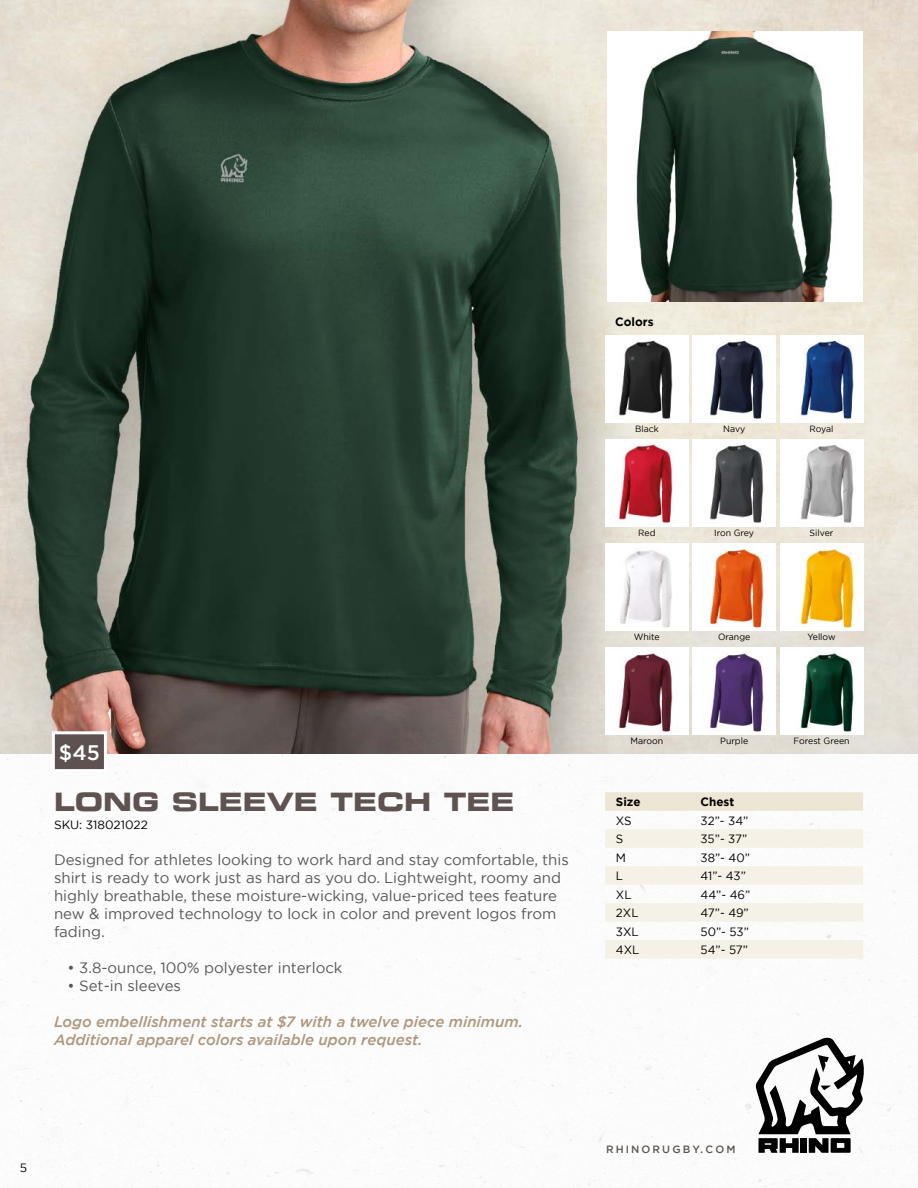
<style>
.page{position:relative;width:918px;height:1188px;background:#fff}
.page>*{position:absolute;margin:0;border:0;box-sizing:border-box;transform-origin:0 0}
.t1{font:25.5px "Eurostile LT Bold Extended Two";color:#5e5350}
.t2{font:500 21px "Gotham";color:#fff}
.t3{font:15px/18px "Gotham";color:#58585a}
.t4{font:italic 500 15px/18px "Gotham";color:#ad977c}
.t5{font:12px "Gotham";color:#000}
.t6{font:700 12px "Gotham";color:#000}
.t7{font:500 10.5px "Gotham";letter-spacing:.2em;color:#5e5350}
.t8{font:9px "Gotham";color:#000}
</style>
<div class="page">
<img style="left:0;top:0;width:918px;height:1188px">
<svg style="left:754px;top:1037px;width:111px;height:116px"></svg>
<svg style="left:605px;top:792px;width:258px;height:19px;background:#eee6d5"></svg>
<svg style="left:605px;top:829px;width:258px;height:130px"></svg>
<img style="left:607px;top:31px;width:255px;height:270px">
<div style="left:605px;top:335px;width:84px;height:87px;background:#fff"></div>
<img style="left:619px;top:340px;width:54px;height:79px">
<div style="left:693px;top:335px;width:83px;height:87px;background:#fff"></div>
<img style="left:710px;top:339px;width:54px;height:80px">
<div style="left:780px;top:335px;width:83px;height:87px;background:#fff"></div>
<img style="left:800px;top:340px;width:54px;height:79px">
<div style="left:605px;top:439px;width:84px;height:87px;background:#fff"></div>
<img style="left:619px;top:444px;width:54px;height:80px">
<div style="left:693px;top:439px;width:83px;height:87px;background:#fff"></div>
<img style="left:710px;top:444px;width:54px;height:79px">
<div style="left:780px;top:439px;width:83px;height:87px;background:#fff"></div>
<img style="left:800px;top:445px;width:54px;height:78px">
<div style="left:52px;top:731px;width:55px;height:41px;background:#5d524f;border:3px solid #fff"></div>
<div style="left:605px;top:543px;width:84px;height:87px;background:#fff"></div>
<img style="left:620px;top:550px;width:52px;height:78px">
<div style="left:693px;top:543px;width:83px;height:87px;background:#fff"></div>
<img style="left:710px;top:547px;width:54px;height:82px">
<div style="left:780px;top:543px;width:83px;height:87px;background:#fff"></div>
<img style="left:800px;top:549px;width:56px;height:80px">
<div style="left:605px;top:647px;width:84px;height:87px;background:#fff"></div>
<img style="left:619px;top:651px;width:54px;height:81px">
<div style="left:693px;top:647px;width:83px;height:87px;background:#fff"></div>
<img style="left:710px;top:652px;width:54px;height:80px">
<div style="left:780px;top:647px;width:83px;height:87px;background:#fff"></div>
<img style="left:800px;top:653px;width:54px;height:80px">
<p class="t6" style="left:615px;top:314px;width:40px">Colors</p>
<h2 class="t2" style="left:59px;top:738px;width:42px">$45</h2>
<h1 class="t1" style="left:54px;top:784px;width:462px">LONG SLEEVE TECH TEE</h1>
<p class="t5" style="left:54px;top:817px;width:95px">SKU: 318021022</p>
<p class="t3" style="left:54px;top:850px;width:516px">Designed for athletes looking to work hard and stay comfortable, this shirt is ready to work just as hard as you do. Lightweight, roomy and highly breathable, these moisture-wicking, value-priced tees feature new &amp; improved technology to lock in color and prevent logos from fading.</p>
<p class="t3" style="left:68px;top:958px;width:276px">• 3.8-ounce, 100% polyester interlock</p>
<p class="t3" style="left:68px;top:976px;width:115px">• Set-in sleeves</p>
<p class="t4" style="left:54px;top:1012px;width:471px">Logo embellishment starts at $7 with a twelve piece minimum.<br>Additional apparel colors available upon request.</p>
<p class="t8" style="left:635px;top:423px;width:25px">Black</p>
<p class="t8" style="left:723px;top:423px;width:24px">Navy</p>
<p class="t8" style="left:810px;top:423px;width:25px">Royal</p>
<p class="t8" style="left:638px;top:527px;width:19px">Red</p>
<p class="t8" style="left:714px;top:527px;width:41px">Iron Grey</p>
<p class="t8" style="left:810px;top:527px;width:25px">Silver</p>
<p class="t8" style="left:634px;top:631px;width:27px">White</p>
<p class="t8" style="left:718px;top:631px;width:34px">Orange</p>
<p class="t8" style="left:808px;top:631px;width:30px">Yellow</p>
<p class="t8" style="left:631px;top:735px;width:34px">Maroon</p>
<p class="t8" style="left:720px;top:735px;width:30px">Purple</p>
<p class="t8" style="left:794px;top:735px;width:58px">Forest Green</p>
<p class="t6" style="left:616px;top:794px;width:26px">Size</p>
<p class="t6" style="left:701px;top:794px;width:35px">Chest</p>
<p class="t5" style="left:616px;top:813px;width:17px">XS</p>
<p class="t5" style="left:701px;top:813px;width:49px">32”- 34”</p>
<p class="t5" style="left:616px;top:831px;width:9px">S</p>
<p class="t5" style="left:701px;top:831px;width:48px">35”- 37”</p>
<p class="t5" style="left:616px;top:850px;width:12px">M</p>
<p class="t5" style="left:701px;top:850px;width:51px">38”- 40”</p>
<p class="t5" style="left:616px;top:868px;width:9px">L</p>
<p class="t5" style="left:701px;top:868px;width:47px">41”- 43”</p>
<p class="t5" style="left:616px;top:887px;width:17px">XL</p>
<p class="t5" style="left:701px;top:887px;width:51px">44”- 46”</p>
<p class="t5" style="left:616px;top:905px;width:24px">2XL</p>
<p class="t5" style="left:701px;top:905px;width:50px">47”- 49”</p>
<p class="t5" style="left:616px;top:924px;width:24px">3XL</p>
<p class="t5" style="left:701px;top:924px;width:50px">50”- 53”</p>
<p class="t5" style="left:616px;top:942px;width:25px">4XL</p>
<p class="t5" style="left:701px;top:942px;width:49px">54”- 57”</p>
<p class="t5" style="left:20px;top:1160px;width:9px">5</p>
<p class="t7" style="left:606px;top:1142px;width:131px">RHINORUGBY.COM</p>
</div>
